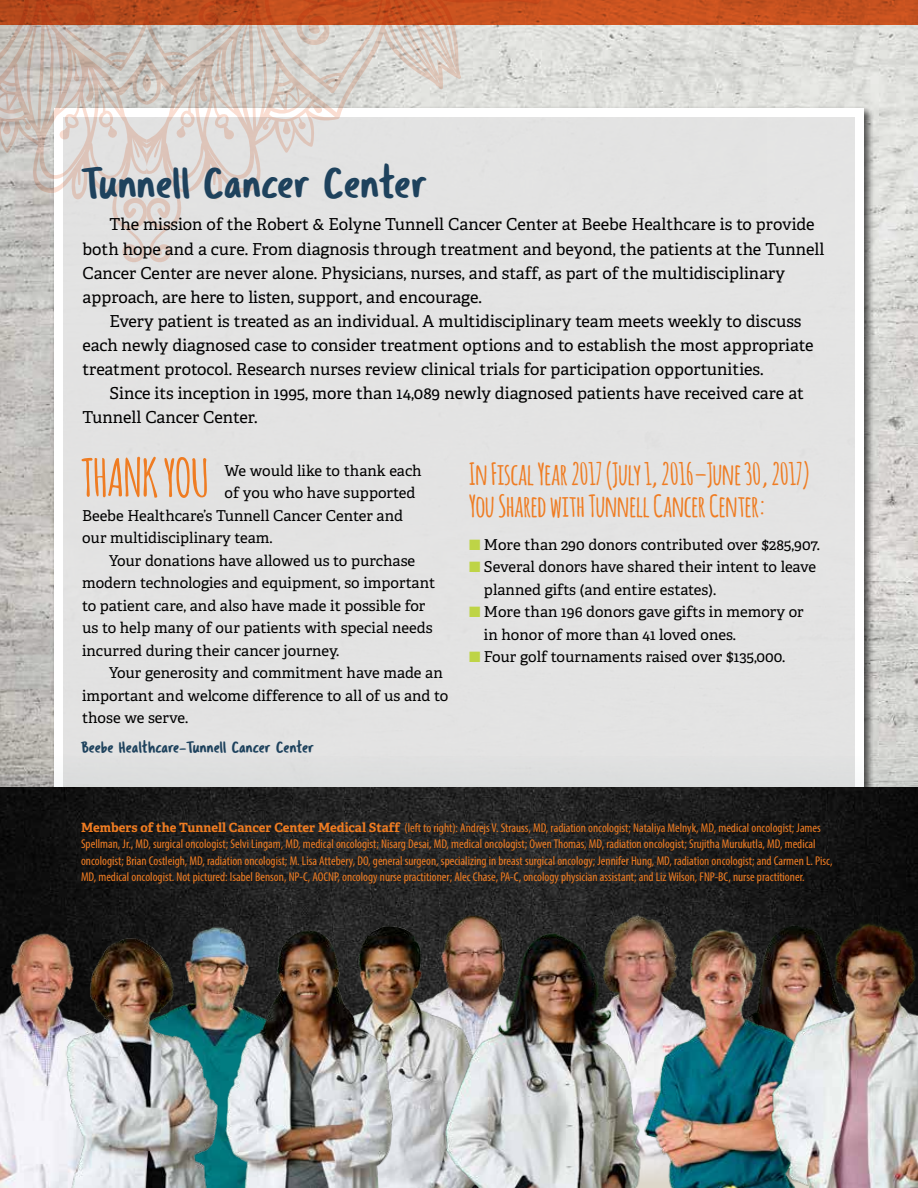
<style>
.page{position:relative;width:918px;height:1188px;background:#fff}
.page>*{position:absolute;margin:0;border:0;box-sizing:border-box;transform-origin:0 0}
.t1{font:700 51px "Amatic";color:#ef7c22}
.t2{font:45px "Tragic Marker";color:#1e425d}
.t3{font:700 30px/31.5px "Amatic";color:#ef7c22}
.t4{font:16.5px/24px "Adelle PE";color:#000}
.t5{font:16.5px "Tragic Marker";color:#1e425d}
.t6{font:15px/22.5px "Adelle PE";color:#000}
.t7{font:condensed 12.75px/16.5px "Myriad Pro";color:#ef7c22}
.s1{color:#bed446}
.s2{font-family:"Adelle PE";font-weight:700;font-stretch:normal}
</style>
<div class="page">
<img style="left:0;top:24px;width:918px;height:732px">
<div style="left:54px;top:108px;width:810px;height:766px;background:#e3e3e3"></div>
<div style="left:54px;top:108px;width:810px;height:707px;border:9px solid #fff"></div>
<svg style="left:0;top:756px;width:918px;height:31px"></svg>
<img style="left:0;top:787px;width:918px;height:144px">
<img style="left:101px;top:916px;width:196px;height:11px">
<img style="left:578px;top:906px;width:159px;height:20px">
<svg style="left:443px;top:24px;width:312px;height:56px;background:#dcdad5"></svg>
<svg style="left:0;top:24px;width:147px;height:241px"></svg>
<svg style="left:147px;top:24px;width:296px;height:238px"></svg>
<svg style="left:175px;top:86px;width:24px;height:52px"></svg>
<svg style="left:0;top:0;width:918px;height:24px;background:#c14e1d"></svg>
<img style="left:373px;top:902px;width:205px;height:24px">
<img style="left:405px;top:919px;width:86px;height:269px">
<img style="left:216px;top:918px;width:189px;height:270px">
<img style="left:0;top:931px;width:41px;height:257px">
<img style="left:41px;top:927px;width:186px;height:261px">
<img style="left:597px;top:924px;width:159px;height:264px">
<img style="left:756px;top:914px;width:162px;height:274px">
<img style="left:437px;top:926px;width:209px;height:262px">
<h2 class="t2" style="left:82px;top:156px;width:347px">Tunnell Cancer Center</h2>
<p class="t4" style="left:82px;top:212px;width:743px;text-indent:27px">The mission of the Robert &amp; Eolyne Tunnell Cancer Center at Beebe Healthcare is to provide both hope and a cure. From diagnosis through treatment and beyond, the patients at the Tunnell Cancer Center are never alone. Physicians, nurses, and staff, as part of the multidisciplinary approach, are here to listen, support, and encourage.</p>
<p class="t4" style="left:82px;top:308px;width:733px;text-indent:27px">Every patient is treated as an individual. A multidisciplinary team meets weekly to discuss each newly diagnosed case to consider treatment options and to establish the most appropriate treatment protocol. Research nurses review clinical trials for participation opportunities.</p>
<p class="t4" style="left:82px;top:380px;width:723px;text-indent:27px">Since its inception in 1995, more than 14,089 newly diagnosed patients have received care at<br>Tunnell Cancer Center.</p>
<h3 class="t3" style="left:469px;top:457px;width:342px">In Fiscal Year 2017 (July 1, 2016–June 30, 2017)<br>You Shared with Tunnell Cancer Center:</h3>
<p class="t6" style="left:469px;top:533px;width:352px"><span class="s1">■</span> More than 290 donors contributed over $285,907.</p>
<p class="t6" style="left:484px;top:555px;width:334px;text-indent:-15px"><span class="s1">■</span> Several donors have shared their intent to leave planned gifts (and entire estates).</p>
<p class="t6" style="left:484px;top:600px;width:321px;text-indent:-15px"><span class="s1">■</span> More than 196 donors gave gifts in memory or in honor of more than 41 loved ones.</p>
<p class="t6" style="left:469px;top:645px;width:318px"><span class="s1">■</span> Four golf tournaments raised over $135,000.</p>
<h1 class="t1" style="left:81px;top:441px;width:129px">THANK YOU</h1>
<p class="t6" style="left:225px;top:458px;width:199px">We would like to thank each</p>
<p class="t6" style="left:225px;top:481px;width:192px">of you who have supported</p>
<p class="t6" style="left:82px;top:503px;width:322px">Beebe Healthcare’s Tunnell Cancer Center and</p>
<p class="t6" style="left:82px;top:526px;width:192px">our multidisciplinary team.</p>
<p class="t6" style="left:109px;top:548px;width:308px">Your donations have allowed us to purchase</p>
<p class="t6" style="left:82px;top:571px;width:355px">modern technologies and equipment, so important</p>
<p class="t6" style="left:82px;top:593px;width:345px">to patient care, and also have made it possible for</p>
<p class="t6" style="left:82px;top:616px;width:352px">us to help many of our patients with special needs</p>
<p class="t6" style="left:82px;top:638px;width:259px">incurred during their cancer journey.</p>
<p class="t6" style="left:109px;top:661px;width:335px">Your generosity and commitment have made an</p>
<p class="t6" style="left:82px;top:683px;width:368px">important and welcome difference to all of us and to</p>
<p class="t6" style="left:82px;top:706px;width:108px">those we serve.</p>
<p class="t5" style="left:82px;top:737px;width:234px">Beebe Healthcare–Tunnell Cancer Center</p>
<p class="t7" style="left:81px;top:819px;width:753px"><span class="s2">Members of the Tunnell Cancer Center Medical Staff</span> (left to right): Andrejs V. Strauss, MD, radiation oncologist; Nataliya Melnyk, MD, medical oncologist; James Spellman, Jr., MD, surgical oncologist; Selvi Lingam, MD, medical oncologist; Nisarg Desai, MD, medical oncologist; Owen Thomas, MD, radiation oncologist; Srujitha Murukutla, MD, medical oncologist; Brian Costleigh, MD, radiation oncologist; M. Lisa Attebery, DO, general surgeon, specializing in breast surgical oncology; Jennifer Hung, MD, radiation oncologist; and Carmen L. Pisc, MD, medical oncologist. Not pictured: Isabel Benson, NP-C, AOCNP, oncology nurse practitioner; Alec Chase, PA-C, oncology physician assistant; and Liz Wilson, FNP-BC, nurse practitioner.</p>
</div>
